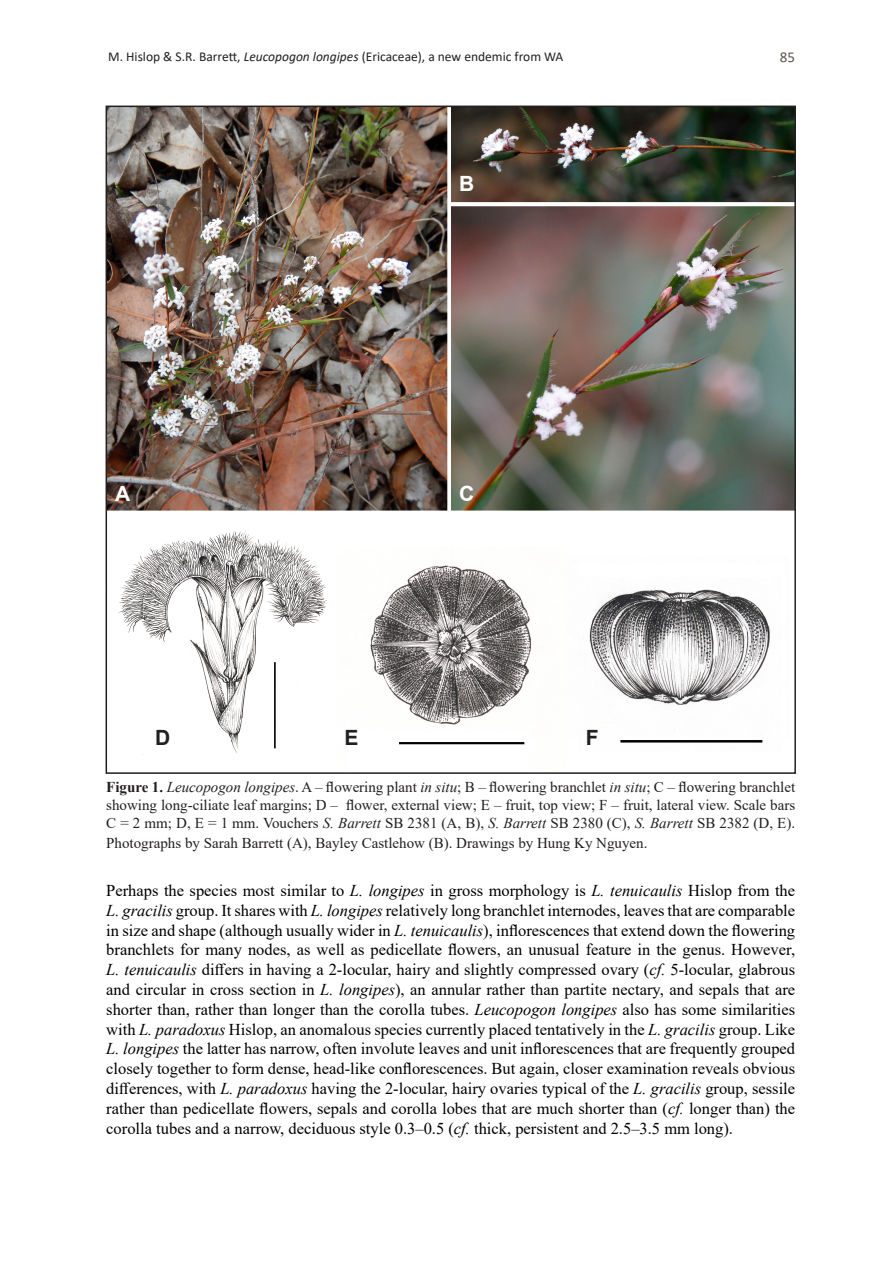
<style>
.page{position:relative;width:893px;height:1263px;background:#fff}
.page>*{position:absolute;margin:0;border:0;box-sizing:border-box;transform-origin:0 0}
.t1{font:700 21px "Arial";color:#fff}
.t2{font:700 21px "Arial";color:#231f20}
.nBody{font:16.5px/19.8px "Times New Roman";color:#000;text-align:justify}
.nFigureCaption{font:15px/18px "Times New Roman";color:#231f20;text-align:justify}
.t3{font:15px "Calibri";color:#5b564f}
.t4{font:13.5px "Calibri";color:#231f20}
.s1{font-style:italic}
.s2{font-weight:700}
</style>
<div class="page">
<img style="left:109px;top:109px;width:684px;height:646px">
<p class="t4" style="left:108px;top:47px;width:457px">M. Hislop &amp; S.R. Barrett, <span class="s1">Leucopogon longipes</span> (Ericaceae), a new endemic from WA</p>
<p class="t3" style="left:780px;top:47px;width:17px">85</p>
<p class="t1" style="left:115px;top:479px;width:17px">A</p>
<p class="t1" style="left:459px;top:168px;width:17px">B</p>
<p class="t1" style="left:459px;top:479px;width:17px">C</p>
<p class="t2" style="left:155px;top:723px;width:17px">D</p>
<p class="nFigureCaption" style="left:106px;top:777px;width:690px"><span class="s2">Figure 1.</span> <span class="s1">Leucopogon longipes</span>. A – flowering plant <span class="s1">in situ</span>; B – flowering branchlet <span class="s1">in situ</span>; C – flowering branchlet showing long-ciliate leaf margins; D – flower, external view; E – fruit, top view; F – fruit, lateral view. Scale bars C = 2 mm; D, E = 1 mm. Vouchers <span class="s1">S. Barrett</span> SB 2381 (A, B), <span class="s1">S. Barrett</span> SB 2380 (C), <span class="s1">S. Barrett</span> SB 2382 (D, E).</p>
<p class="nFigureCaption" style="left:106px;top:833px;width:543px">Photographs by Sarah Barrett (A), Bayley Castlehow (B). Drawings by Hung Ky Nguyen.</p>
<p class="t2" style="left:345px;top:723px;width:16px">E</p>
<p class="t2" style="left:586px;top:723px;width:14px">F</p>
<p class="nBody" style="left:106px;top:880px;width:690px">Perhaps the species most similar to <span class="s1">L. longipes</span> in gross morphology is <span class="s1">L. tenuicaulis</span> Hislop from the <span class="s1">L. gracilis</span> group. It shares with <span class="s1">L. longipes</span> relatively long branchlet internodes, leaves that are comparable in size and shape (although usually wider in <span class="s1">L. tenuicaulis</span>), inflorescences that extend down the flowering branchlets for many nodes, as well as pedicellate flowers, an unusual feature in the genus. However, <span class="s1">L. tenuicaulis</span> differs in having a 2-locular, hairy and slightly compressed ovary (<span class="s1">cf.</span> 5-locular, glabrous and circular in cross section in <span class="s1">L. longipes</span>), an annular rather than partite nectary, and sepals that are shorter than, rather than longer than the corolla tubes. <span class="s1">Leucopogon longipes</span> also has some similarities with <span class="s1">L. paradoxus</span> Hislop, an anomalous species currently placed tentatively in the <span class="s1">L. gracilis</span> group. Like <span class="s1">L. longipes</span> the latter has narrow, often involute leaves and unit inflorescences that are frequently grouped closely together to form dense, head-like conflorescences. But again, closer examination reveals obvious differences, with <span class="s1">L. paradoxus</span> having the 2-locular, hairy ovaries typical of the <span class="s1">L. gracilis</span> group, sessile rather than pedicellate flowers, sepals and corolla lobes that are much shorter than (<span class="s1">cf.</span> longer than) the corolla tubes and a narrow, deciduous style 0.3–0.5 (<span class="s1">cf.</span> thick, persistent and 2.5–3.5 mm long).</p>
</div>
